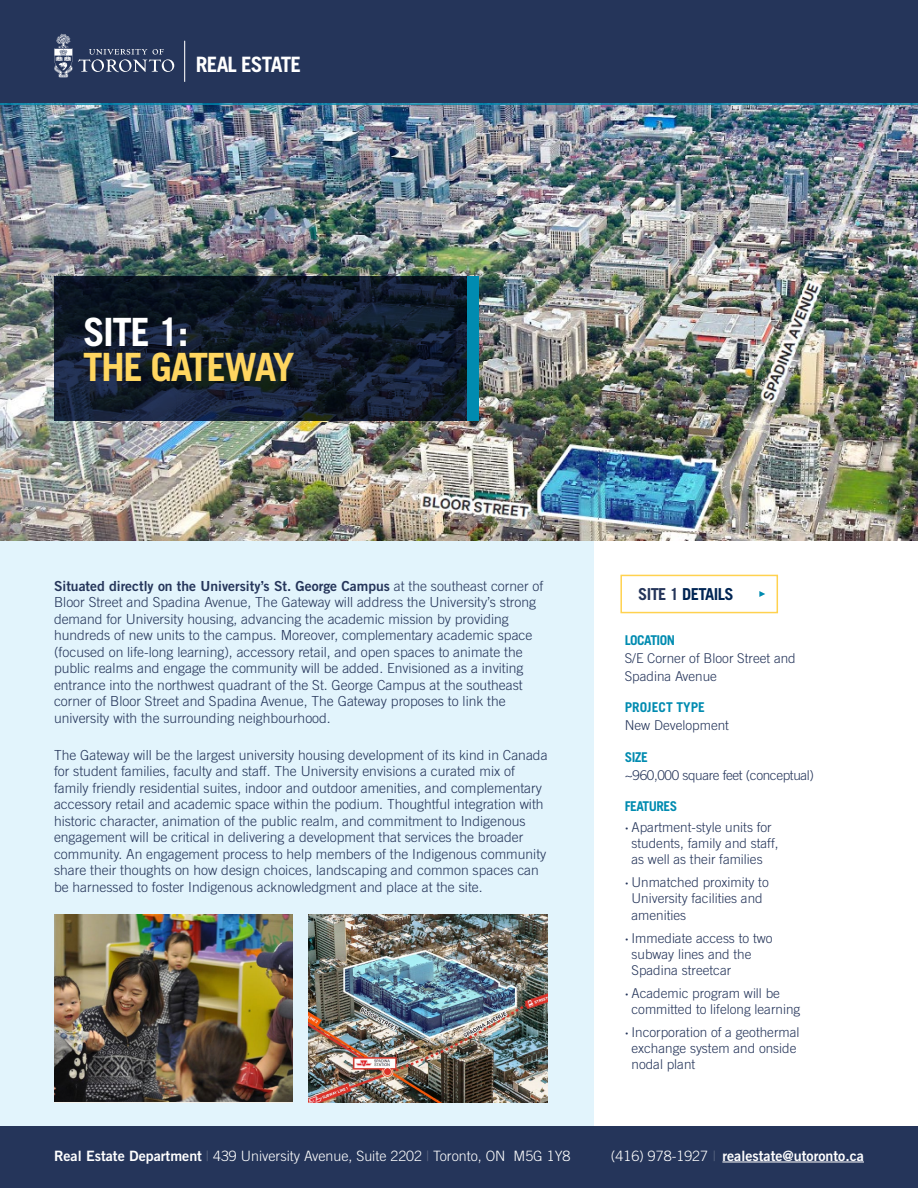
<style>
.page{position:relative;width:918px;height:1188px;background:#fff}
.page>*{position:absolute;margin:0;border:0;box-sizing:border-box;transform-origin:0 0}
.t1{font:700 39px "Trade Gothic LT Std";letter-spacing:-.04em;color:#ffd660}
.t2{font:700 39px "Trade Gothic LT Std";color:#fff}
.t3{font:700 21.15px "Trade Gothic LT Std";letter-spacing:-.04em;color:#fff}
.t4{font:700 16.5px "Trade Gothic LT Std";letter-spacing:-.04em;color:#002554}
.t5{font:300 14.25px "Trade Gothic LT Std";color:#fff}
.t6{font:14.25px "Trade Gothic LT Std Bd 2";color:#fff}
.t7{font:300 13.8px/16.5px "Trade Gothic LT Std";color:#25355a}
.t8{font:13.8px "Trade Gothic LT Std Bd 2";color:#25355a}
.t9{font:300 13.5px/16.2px "Trade Gothic LT Std";color:#25355a}
.t10{font:300 13.5px "Trade Gothic LT Std";letter-spacing:-.025em;color:#25355a}
.t11{font:700 13.5px "Trade Gothic LT Std";letter-spacing:-.04em;color:#008bb0}
.t12{font:700 13.5px "Trade Gothic LT Std";color:#008bb0}
.s1{font-family:"Trade Gothic LT Std";font-weight:300}
.s2{color:#25355a}
.s3{font-weight:700;color:#008bb0}
.s4{font-family:"Trade Gothic LT Std Bd 2";font-weight:400}
.s5{color:#5c6883}
.s6{font-family:"Trade Gothic LT Std";font-weight:300;color:#5c6883}
</style>
<div class="page">
<div style="left:620px;top:575px;width:158px;height:38px;background:#fff;border:2px solid #ffd24f"></div>
<div style="left:0;top:540px;width:593px;height:586px;background:#e2f4fc"></div>
<div style="left:0;top:0;width:918px;height:103px;background:#25355a"></div>
<img style="left:0;top:105px;width:918px;height:435px">
<svg style="left:54px;top:277px;width:414px;height:144px;background:#121c2d"></svg>
<div style="left:468px;top:277px;width:11px;height:144px;background:#008bb0"></div>
<img style="left:54px;top:915px;width:239px;height:186px">
<div style="left:0;top:1126px;width:918px;height:62px;background:#25355a"></div>
<hr style="left:722px;top:1162px;width:142px;height:1px;background:#fff">
<hr style="left:0;top:103px;width:918px;height:2px;background:#008bb0">
<svg style="left:759px;top:591px;width:6px;height:6px"></svg>
<hr style="left:184px;top:41px;width:1px;height:41px;background:#fff">
<svg style="left:54px;top:34px;width:120px;height:44px"></svg>
<img style="left:309px;top:915px;width:239px;height:188px">
<h2 class="t3" style="left:196px;top:52px;width:107px">REAL ESTATE</h2>
<h1 class="t2" style="left:83px;top:308px;width:107px">SITE 1:</h1>
<h1 class="t1" style="left:83px;top:343px;width:213px">THE GATEWAY</h1>
<p class="t8" style="left:54px;top:577px;width:491px">Situated directly on the University’s St. George Campus <span class="s1">at the southeast corner of</span></p>
<p class="t7" style="left:54px;top:594px;width:484px">Bloor Street and Spadina Avenue, The Gateway will address the University’s strong demand for University housing, advancing the academic mission by providing hundreds of new units to the campus. Moreover, complementary academic space (focused on life-long learning), accessory retail, and open spaces to animate the public realms and engage the community will be added. Envisioned as a inviting entrance into the northwest quadrant of the St. George Campus at the southeast corner of Bloor Street and Spadina Avenue, The Gateway proposes to link the university with the surrounding neighbourhood.</p>
<p class="t7" style="left:54px;top:746px;width:495px">The Gateway will be the largest university housing development of its kind in Canada for student families, faculty and staff. The University envisions a curated mix of family friendly residential suites, indoor and outdoor amenities, and complementary accessory retail and academic space within the podium. Thoughtful integration with historic character, animation of the public realm, and commitment to Indigenous engagement will be critical in delivering a development that services the broader community. An engagement process to help members of the Indigenous community share their thoughts on how design choices, landscaping and common spaces can be harnessed to foster Indigenous acknowledgment and place at the site.</p>
<p class="t4" style="left:638px;top:584px;width:97px"><span class="s2">SITE 1</span> DETAILS</p>
<p class="t11" style="left:625px;top:632px;width:52px">LOCATION</p>
<p class="t9" style="left:625px;top:649px;width:173px;line-height:18px">S/E Corner of Bloor Street and<br>Spadina Avenue</p>
<p class="t12" style="left:625px;top:699px;width:82px">PROJECT TYPE</p>
<p class="t9" style="left:625px;top:717px;width:106px">New Development</p>
<p class="t11" style="left:625px;top:749px;width:25px">SIZE</p>
<p class="t10" style="left:625px;top:767px;width:191px">~960,000 square feet (conceptual)</p>
<p class="t9" style="left:625px;top:796px;width:149px;line-height:20.5px"><span class="s3">FEATURES<br></span><span class="s4">·</span> Apartment-style units for</p>
<p class="t9" style="left:632px;top:835px;width:149px">students, family and staff, as well as their families</p>
<p class="t9" style="left:632px;top:874px;width:139px;text-indent:-7px"><span class="s4">·</span> Unmatched proximity to<br>University facilities and amenities</p>
<p class="t9" style="left:632px;top:930px;width:143px;text-indent:-7px"><span class="s4">·</span> Immediate access to two subway lines and the<br>Spadina streetcar</p>
<p class="t9" style="left:632px;top:985px;width:170px;text-indent:-7px"><span class="s4">·</span> Academic program will be committed to lifelong learning</p>
<p class="t9" style="left:632px;top:1024px;width:170px;text-indent:-7px"><span class="s4">·</span> Incorporation of a geothermal exchange system and onside nodal plant</p>
<p class="t5" style="left:54px;top:1147px;width:518px"><span class="s4">Real Estate Department</span> <span class="s5">|</span> 439 University Avenue, Suite 2202 <span class="s5">|</span> Toronto, ON M5G 1Y8</p>
<p class="t6" style="left:611px;top:1147px;width:255px"><span class="s1">(416) 978-1927</span> <span class="s6">|</span> realestate@utoronto.ca</p>
</div>
